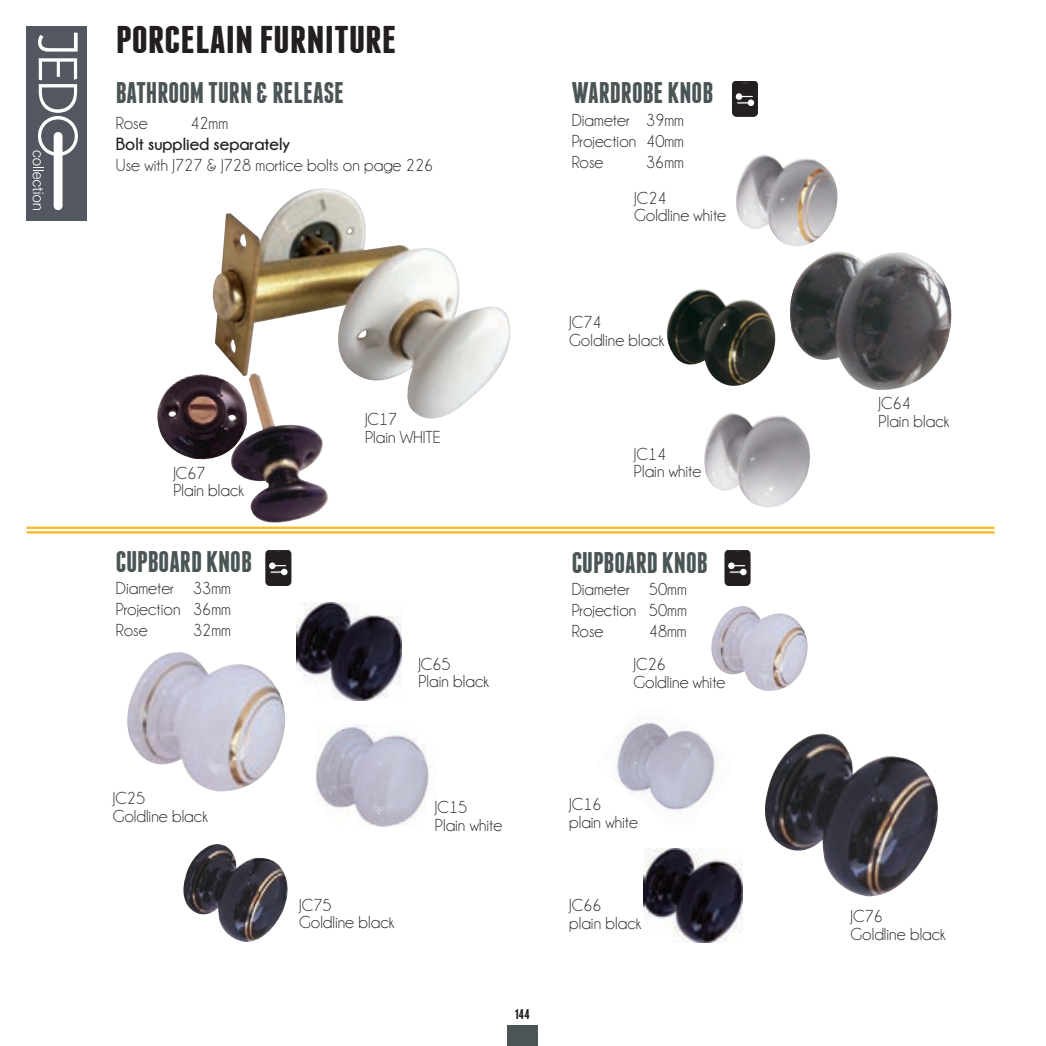
<style>
.page{position:relative;width:1046px;height:1046px;background:#fff}
.page>*{position:absolute;margin:0;border:0;box-sizing:border-box;transform-origin:0 0}
.t1{font:700 38.5px "Franchise";color:#231f20;scale:1.16 1}
.t2{font:700 29.75px "Franchise";color:#4b5556}
.t3{font:17.5px/17.5px "Champagne&Limousines";color:#231f20}
.t4{font:700 17.5px "Champagne&Limousines";color:#231f20}
.t5{font:700 14px "Franchise";color:#231f20}
</style>
<div class="page">
<img style="left:666px;top:289px;width:110px;height:97px">
<hr style="left:27px;top:526px;width:967px;height:3px;background:#fcb825">
<hr style="left:27px;top:531px;width:967px;height:2px;background:#fcb825">
<div style="left:506px;top:1024px;width:31px;height:21px;background:#4b5556"></div>
<img style="left:790px;top:252px;width:162px;height:138px">
<img style="left:736px;top:154px;width:113px;height:102px">
<img style="left:127px;top:652px;width:158px;height:139px">
<img style="left:183px;top:844px;width:105px;height:97px">
<img style="left:711px;top:606px;width:96px;height:84px">
<img style="left:612px;top:717px;width:106px;height:97px">
<img style="left:643px;top:848px;width:99px;height:93px">
<img style="left:765px;top:733px;width:172px;height:163px">
<img style="left:296px;top:602px;width:105px;height:98px">
<img style="left:315px;top:724px;width:118px;height:102px">
<img style="left:704px;top:413px;width:106px;height:95px">
<img style="left:213px;top:188px;width:297px;height:231px">
<img style="left:226px;top:373px;width:102px;height:161px">
<img style="left:157px;top:374px;width:90px;height:85px">
<svg style="left:27px;top:27px;width:59px;height:194px;background:#71767c"></svg>
<div style="left:732px;top:81px;width:25px;height:35px;background:#231f20;border-radius:4px"></div>
<div style="left:732px;top:81px;width:25px;height:35px;border:1px solid #231f20;border-radius:4px"></div>
<svg style="left:735px;top:92px;width:20px;height:15px"></svg>
<div style="left:266px;top:550px;width:25px;height:35px;background:#231f20;border-radius:4px"></div>
<div style="left:265px;top:550px;width:26px;height:35px;border:1px solid #231f20;border-radius:4px"></div>
<svg style="left:268px;top:562px;width:20px;height:14px"></svg>
<div style="left:724px;top:550px;width:25px;height:35px;background:#231f20;border-radius:4px"></div>
<div style="left:724px;top:550px;width:26px;height:35px;border:1px solid #231f20;border-radius:4px"></div>
<svg style="left:727px;top:562px;width:20px;height:14px"></svg>
<h1 class="t1" style="left:116px;top:24px;width:243px">PORCELAIN FURNITURE</h1>
<h2 class="t2" style="left:116px;top:81px;width:229px">BATHROOM TURN &amp; RELEASE</h2>
<p class="t3" style="left:116px;top:114px;width:33px">rose</p>
<p class="t3" style="left:190px;top:114px;width:39px">42mm</p>
<p class="t4" style="left:116px;top:134px;width:176px">Bolt supplied separately</p>
<p class="t3" style="left:116px;top:156px;width:319px">Use with J727 &amp; J728 mortice bolts on page 226</p>
<p class="t3" style="left:173px;top:464px;width:72px">JC67<br>Plain black</p>
<h2 class="t2" style="left:116px;top:549px;width:137px">CUPBOARD KNOB</h2>
<p class="t3" style="left:116px;top:578px;width:117px;line-height:21px;text-align:justify">diameter 33mm Projection 36mm rose</p>
<p class="t3" style="left:193px;top:621px;width:39px">32mm</p>
<p class="t3" style="left:365px;top:410px;width:77px">JC17<br>Plain WHiTe</p>
<p class="t3" style="left:418px;top:654px;width:72px">JC65<br>Plain black</p>
<h2 class="t2" style="left:571px;top:81px;width:143px">WARDROBE KNOB</h2>
<p class="t3" style="left:571px;top:109px;width:114px;line-height:21px;text-align:justify">diameter 39mm Projection 40mm rose</p>
<p class="t3" style="left:634px;top:144px;width:51px;line-height:35.9px;text-indent:12px">36mm<br>JC24</p>
<p class="t3" style="left:634px;top:206px;width:93px">Goldline white</p>
<p class="t3" style="left:569px;top:313px;width:96px">JC74<br>Goldline black</p>
<p class="t3" style="left:633px;top:445px;width:69px">JC14<br>Plain white</p>
<h2 class="t2" style="left:571px;top:550px;width:137px">CUPBOARD KNOB</h2>
<p class="t3" style="left:571px;top:578px;width:117px;line-height:21px;text-align:justify">diameter 50mm Projection 50mm rose</p>
<p class="t3" style="left:648px;top:622px;width:39px">48mm</p>
<p class="t3" style="left:633px;top:655px;width:93px">JC26<br>Goldline white</p>
<p class="t3" style="left:878px;top:394px;width:72px">JC64<br>Plain black</p>
<p class="t3" style="left:113px;top:789px;width:96px">JC25<br>Goldline black</p>
<p class="t3" style="left:299px;top:896px;width:96px">JC75<br>Goldline black</p>
<p class="t3" style="left:435px;top:798px;width:69px">JC15<br>Plain white</p>
<p class="t5" style="left:515px;top:1008px;width:16px">144</p>
<p class="t3" style="left:569px;top:795px;width:70px">JC16<br>plain white</p>
<p class="t3" style="left:569px;top:896px;width:73px">JC66<br>plain black</p>
<p class="t3" style="left:850px;top:907px;width:96px">JC76<br>Goldline black</p>
</div>
